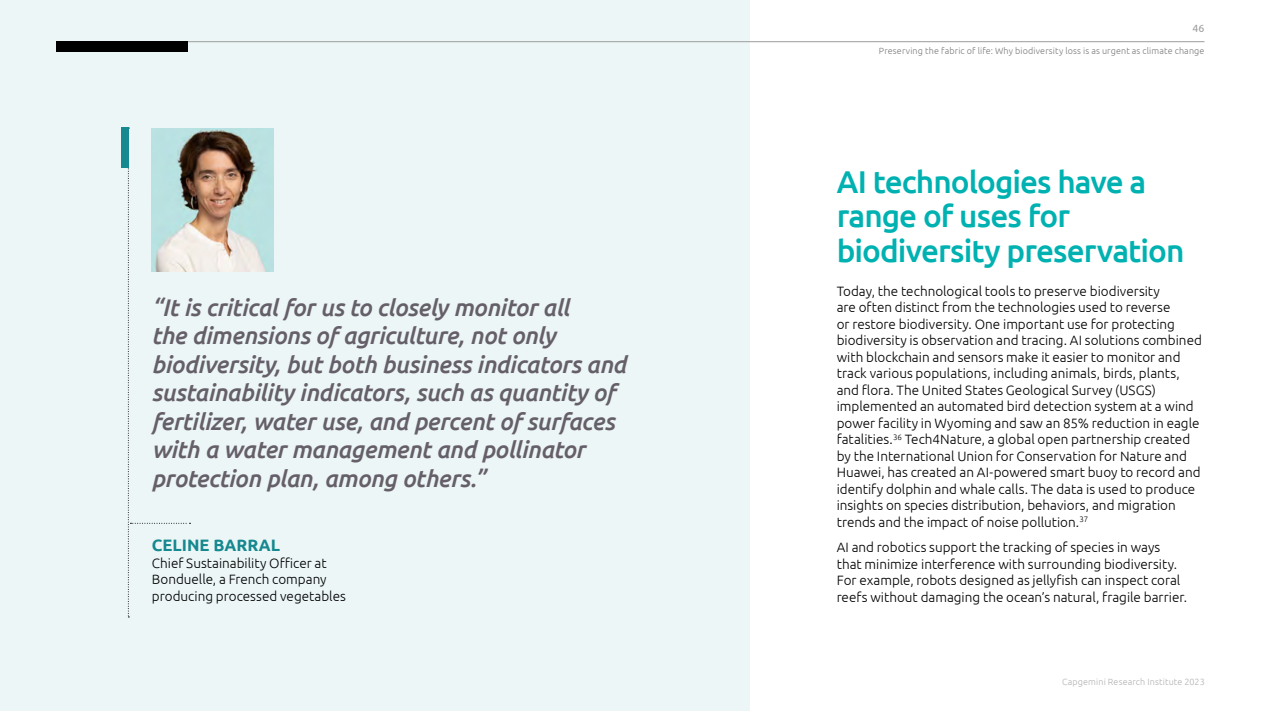
<style>
.page{position:relative;width:1263px;height:711px;background:#fff}
.page>*{position:absolute;margin:0;border:0;box-sizing:border-box;transform-origin:0 0}
.t1{font:500 31.5px/34.5px "Ubuntu";letter-spacing:-.03em;color:#00b1b1}
.t2{font:italic 500 24px/28.5px "Ubuntu";letter-spacing:-.015em;color:#655f69}
.t3{font:700 16.5px "Ubuntu";color:#16888f}
.t4{font:300 13.5px/16.5px "Ubuntu";color:#000}
.t5{font:10.5px "Ubuntu";color:#9d9d9c}
.t6{font:300 9px "Ubuntu";letter-spacing:.015em;color:#7c7b7b}
.t7{font:300 9px "Ubuntu";letter-spacing:.015em;color:#b3b2b2}
</style>
<div class="page">
<div style="left:0;top:0;width:750px;height:710px;background:#ecf6f6"></div>
<svg style="left:128px;top:128px;width:63px;height:489px"></svg>
<div style="left:122px;top:128px;width:7px;height:40px;background:#16888f"></div>
<img style="left:151px;top:128px;width:122px;height:143px">
<hr style="left:57px;top:41px;width:1147px;height:1px;background:#9d9d9c">
<div style="left:56px;top:41px;width:131px;height:11px;background:#000"></div>
<p class="t2" style="left:151px;top:292px;width:476px">“It is critical for us to closely monitor all<br>the dimensions of agriculture, not only biodiversity, but both business indicators and sustainability indicators, such as quantity of fertilizer, water use, and percent of surfaces with a water management and pollinator protection plan, among others.”</p>
<p class="t3" style="left:152px;top:534px;width:130px">CELINE BARRAL</p>
<p class="t4" style="left:152px;top:553px;width:195px">Chief Sustainability Officer at<br>Bonduelle, a French company producing processed vegetables</p>
<p class="t5" style="left:1192px;top:21px;width:13px">46</p>
<p class="t6" style="left:879px;top:45px;width:327px">Preserving the fabric of life: Why biodiversity loss is as urgent as climate change</p>
<h1 class="t1" style="left:837px;top:163px;width:349px">AI technologies have a range of uses for biodiversity preservation</h1>
<p class="t4" style="left:837px;top:282px;width:367px">Today, the technological tools to preserve biodiversity<br>are often distinct from the technologies used to reverse<br>or restore biodiversity. One important use for protecting biodiversity is observation and tracing. AI solutions combined with blockchain and sensors make it easier to monitor and track various populations, including animals, birds, plants, and flora. The United States Geological Survey (USGS) implemented an automated bird detection system at a wind power facility in Wyoming and saw an 85% reduction in eagle fatalities.<sup>36</sup> Tech4Nature, a global open partnership created by the International Union for Conservation for Nature and Huawei, has created an AI-powered smart buoy to record and identify dolphin and whale calls. The data is used to produce insights on species distribution, behaviors, and migration trends and the impact of noise pollution.<sup>37</sup></p>
<p class="t4" style="left:837px;top:538px;width:352px">AI and robotics support the tracking of species in ways that minimize interference with surrounding biodiversity.<br>For example, robots designed as jellyfish can inspect coral reefs without damaging the ocean’s natural, fragile barrier.</p>
<p class="t7" style="left:1062px;top:676px;width:144px">Capgemini Research Institute 2023</p>
</div>
